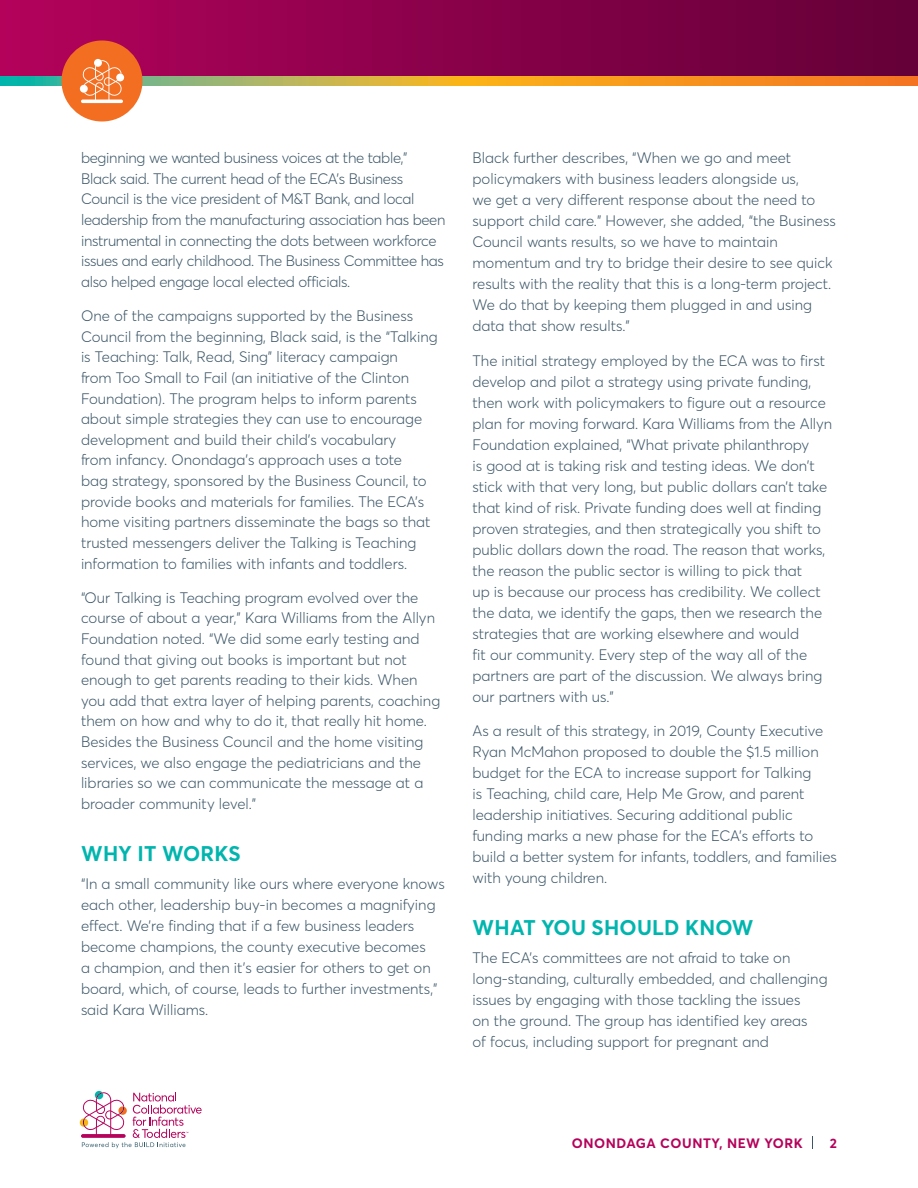
<style>
.page{position:relative;width:918px;height:1188px;background:#fff}
.page>*{position:absolute;margin:0;border:0;box-sizing:border-box;transform-origin:0 0}
.t1{font:700 21px "Averta PE";letter-spacing:.01em;color:#00b5ae}
.t2{font:300 15px/21px "Averta PE";color:#3b5566}
.t3{font:300 15px/20.7px "Averta PE";letter-spacing:-.02em;color:#3b5566}
.t4{font:700 13.5px "Averta PE";letter-spacing:.04em;color:#b5025b}
</style>
<div class="page">
<div style="left:0;top:0;width:918px;height:81px;background:linear-gradient(to right,#b2025b,#630038)"></div>
<svg style="left:0;top:76px;width:918px;height:9px;background:#d0a23d"></svg>
<div style="left:62px;top:40px;width:80px;height:82px;background:#f36e21;border-radius:50%"></div>
<svg style="left:80px;top:59px;width:44px;height:44px"></svg>
<svg style="left:80px;top:1091px;width:122px;height:57px"></svg>
<svg style="left:812px;top:1136px;width:1px;height:13px"></svg>
<p class="t3" style="left:81px;top:147px;width:366px">beginning we wanted business voices at the table,” Black said. The current head of the ECA’s Business Council is the vice president of M&amp;T Bank, and local leadership from the manufacturing association has been instrumental in connecting the dots between workforce issues and early childhood. The Business Committee has also helped engage local elected officials.</p>
<p class="t2" style="left:81px;top:305px;width:358px">One of the campaigns supported by the Business Council from the beginning, Black said, is the “Talking is Teaching: Talk, Read, Sing” literacy campaign<br>from Too Small to Fail (an initiative of the Clinton Foundation). The program helps to inform parents about simple strategies they can use to encourage development and build their child’s vocabulary<br>from infancy. Onondaga’s approach uses a tote<br>bag strategy, sponsored by the Business Council, to provide books and materials for families. The ECA’s home visiting partners disseminate the bags so that trusted messengers deliver the Talking is Teaching information to families with infants and toddlers.</p>
<p class="t2" style="left:81px;top:586px;width:361px">“Our Talking is Teaching program evolved over the course of about a year,” Kara Williams from the Allyn Foundation noted. “We did some early testing and found that giving out books is important but not enough to get parents reading to their kids. When you add that extra layer of helping parents, coaching them on how and why to do it, that really hit home.<br>Besides the Business Council and the home visiting services, we also engage the pediatricians and the libraries so we can communicate the message at a broader community level.”</p>
<h1 class="t1" style="left:81px;top:839px;width:161px">WHY IT WORKS</h1>
<p class="t2" style="left:81px;top:873px;width:365px">“In a small community like ours where everyone knows each other, leadership buy-in becomes a magnifying effect. We’re finding that if a few business leaders become champions, the county executive becomes<br>a champion, and then it’s easier for others to get on board, which, of course, leads to further investments,” said Kara Williams.</p>
<p class="t2" style="left:472px;top:147px;width:365px">Black further describes, “When we go and meet policymakers with business leaders alongside us,<br>we get a very different response about the need to support child care.” However, she added, “the Business Council wants results, so we have to maintain momentum and try to bridge their desire to see quick results with the reality that this is a long-term project.<br>We do that by keeping them plugged in and using data that show results.”</p>
<p class="t2" style="left:472px;top:349px;width:361px">The initial strategy employed by the ECA was to first develop and pilot a strategy using private funding, then work with policymakers to figure out a resource plan for moving forward. Kara Williams from the Allyn Foundation explained, “What private philanthropy<br>is good at is taking risk and testing ideas. We don’t stick with that very long, but public dollars can’t take that kind of risk. Private funding does well at finding proven strategies, and then strategically you shift to public dollars down the road. The reason that works, the reason the public sector is willing to pick that<br>up is because our process has credibility. We collect the data, we identify the gaps, then we research the strategies that are working elsewhere and would<br>fit our community. Every step of the way all of the partners are part of the discussion. We always bring our partners with us.”</p>
<p class="t2" style="left:472px;top:720px;width:366px">As a result of this strategy, in 2019, County Executive Ryan McMahon proposed to double the $1.5 million budget for the ECA to increase support for Talking<br>is Teaching, child care, Help Me Grow, and parent leadership initiatives. Securing additional public funding marks a new phase for the ECA’s efforts to build a better system for infants, toddlers, and families with young children.</p>
<h1 class="t1" style="left:473px;top:913px;width:282px">WHAT YOU SHOULD KNOW</h1>
<p class="t2" style="left:472px;top:947px;width:357px">The ECA’s committees are not afraid to take on long-standing, culturally embedded, and challenging issues by engaging with those tackling the issues<br>on the ground. The group has identified key areas<br>of focus, including support for pregnant and</p>
<p class="t4" style="left:572px;top:1133px;width:232px">ONONDAGA COUNTY, NEW YORK</p>
<p class="t4" style="left:830px;top:1133px;width:9px">2</p>
</div>
